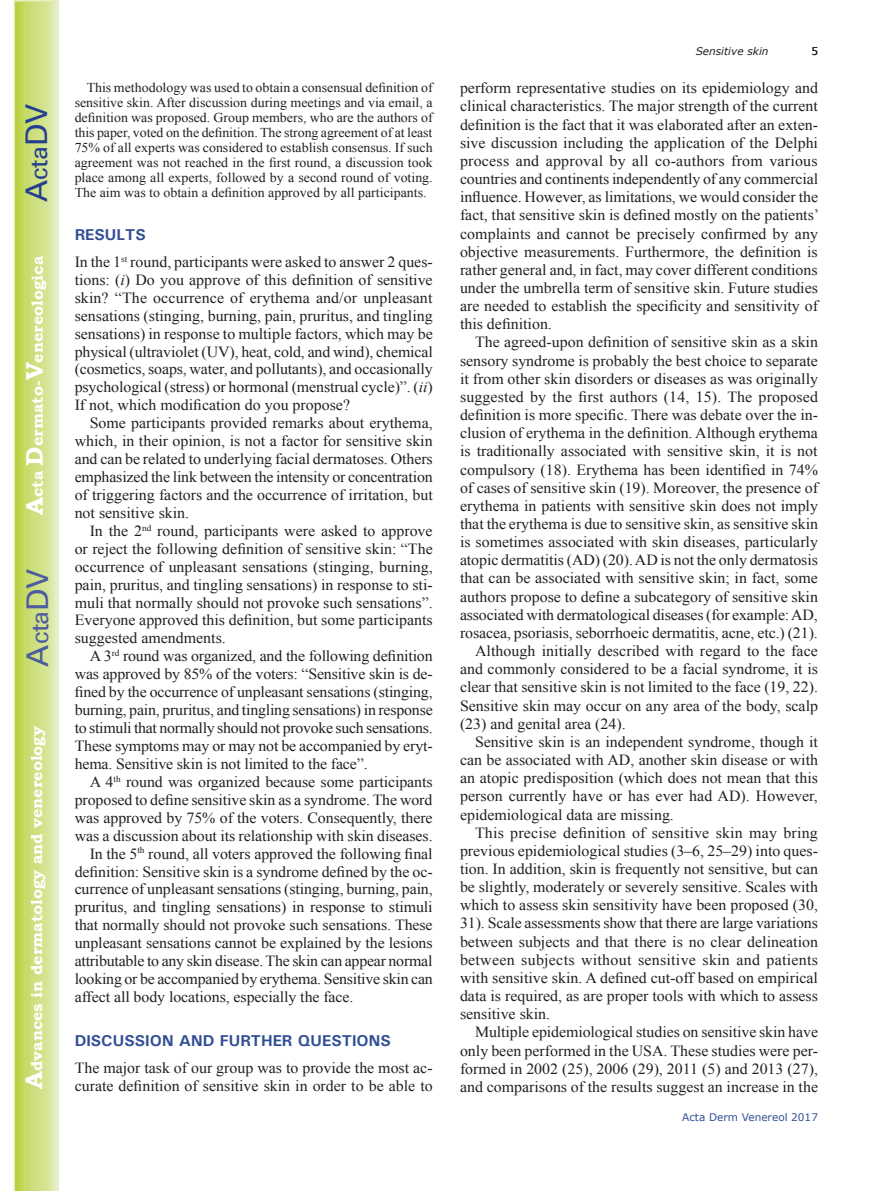
<style>
.page{position:relative;width:893px;height:1191px;background:#fff}
.page>*{position:absolute;margin:0;border:0;box-sizing:border-box;transform-origin:0 0}
.t1{font:30px "Univers";color:#4d5a9e}
.t2{font:30px "Univers";color:#253f8e}
.t3{font:700 15.75px "Bookman Old Style";color:#fff}
.t4{font:700 15.75px "Univers";color:#324f95}
.t5{font:15.45px/17.9px "Times New Roman";color:#231f20;text-align:justify}
.t6{font:15.45px "Times New Roman";letter-spacing:.02em;color:#231f20}
.t7{font:13.5px/15px "Times New Roman";color:#231f20;text-align:justify}
.t8{font:10.5px "Verdana";color:#324f95}
.t9{font:italic 10.5px "Verdana";color:#231f20}
.t10{font:10.5px "Verdana";color:#231f20}
.s1{font-size:24px}
.s2{font-style:italic}
</style>
<div class="page">
<svg style="left:14px;top:0;width:45px;height:1191px;background:#cfe084"></svg>
<h1 class="t2" style="left:19px;top:202px;width:100px;rotate:-90deg">A<span class="s1">cta</span>DV</h1>
<p class="t3" style="left:28px;top:515px;width:260px;rotate:-90deg"><span class="s1">A</span>cta <span class="s1">D</span>ermato-<span class="s1">V</span>enereologica</p>
<h1 class="t1" style="left:20px;top:666px;width:100px;rotate:-90deg">A<span class="s1">cta</span>DV</h1>
<p class="t3" style="left:27px;top:1088px;width:364px;rotate:-90deg"><span class="s1">A</span>dvances in dermatology and venereology</p>
<p class="t7" style="left:75px;top:80px;width:360px;text-indent:12px">This methodology was used to obtain a consensual definition of sensitive skin. After discussion during meetings and via email, a definition was proposed. Group members, who are the authors of this paper, voted on the definition. The strong agreement of at least 75% of all experts was considered to establish consensus. If such agreement was not reached in the first round, a discussion took place among all experts, followed by a second round of voting.<br>The aim was to obtain a definition approved by all participants.</p>
<p class="t4" style="left:75px;top:224px;width:73px">RESULTS</p>
<p class="t5" style="left:75px;top:252px;width:360px">In the 1<sup>st</sup> round, participants were asked to answer 2 ques&shy;tions: (<span class="s2">i</span>) Do you approve of this definition of sensitive skin? “The occurrence of erythema and/or unpleasant sensations (stinging, burning, pain, pruritus, and tingling sensations) in response to multiple factors, which may be physical (ultraviolet (UV), heat, cold, and wind), chemical (cosmetics, soaps, water, and pollutants), and occasionally psychological (stress) or hormonal (menstrual cycle)”. (<span class="s2">ii</span>)<br>If not, which modification do you propose?</p>
<p class="t5" style="left:75px;top:414px;width:360px;text-indent:15px">Some participants provided remarks about erythema, which, in their opinion, is not a factor for sensitive skin and can be related to underlying facial dermatoses. Others emphasized the link between the intensity or concentration of triggering factors and the occurrence of irritation, but not sensitive skin.</p>
<p class="t5" style="left:75px;top:521px;width:360px;text-indent:15px">In the 2<sup>nd</sup> round, participants were asked to approve or reject the following definition of sensitive skin: “The occurrence of unpleasant sensations (stinging, burning, pain, pruritus, and tingling sensations) in response to sti&shy;muli that normally should not provoke such sensations”.<br>Everyone approved this definition, but some participants suggested amendments.</p>
<p class="t5" style="left:75px;top:647px;width:360px;text-indent:15px">A 3<sup>rd</sup> round was organized, and the following definition was approved by 85% of the voters: “Sensitive skin is de&shy;fined by the occurrence of unpleasant sensations (stinging, burning, pain, pruritus, and tingling sensations) in response to stimuli that normally should not provoke such sensations.<br>These symptoms may or may not be accompanied by eryt&shy;hema. Sensitive skin is not limited to the face”.</p>
<p class="t5" style="left:90px;top:772px;width:344px">A 4<sup>th</sup> round was organized because some participants</p>
<p class="t5" style="left:75px;top:790px;width:359px">proposed to define sensitive skin as a syndrome. The word</p>
<p class="t5" style="left:75px;top:808px;width:359px">was approved by 75% of the voters. Consequently, there</p>
<p class="t5" style="left:75px;top:826px;width:360px">was a discussion about its relationship with skin diseases.</p>
<p class="t5" style="left:90px;top:844px;width:344px">In the 5<sup>th</sup> round, all voters approved the following final</p>
<p class="t5" style="left:75px;top:862px;width:359px">definition: Sensitive skin is a syndrome defined by the oc-</p>
<p class="t5" style="left:75px;top:880px;width:360px">currence of unpleasant sensations (stinging, burning, pain,</p>
<p class="t5" style="left:75px;top:898px;width:360px">pruritus, and tingling sensations) in response to stimuli</p>
<p class="t5" style="left:75px;top:916px;width:359px">that normally should not provoke such sensations. These</p>
<p class="t5" style="left:75px;top:934px;width:359px">unpleasant sensations cannot be explained by the lesions</p>
<p class="t5" style="left:75px;top:951px;width:359px">attributable to any skin disease. The skin can appear normal</p>
<p class="t5" style="left:75px;top:969px;width:360px">looking or be accompanied by erythema. Sensitive skin can</p>
<p class="t5" style="left:75px;top:987px;width:280px">affect all body locations, especially the face.</p>
<p class="t4" style="left:75px;top:1031px;width:318px">DISCUSSION AND FURTHER QUESTIONS</p>
<p class="t5" style="left:75px;top:1059px;width:360px">The major task of our group was to provide the most ac&shy;curate definition of sensitive skin in order to be able to</p>
<p class="t9" style="left:696px;top:44px;width:74px">Sensitive skin</p>
<p class="t10" style="left:811px;top:44px;width:8px">5</p>
<p class="t5" style="left:460px;top:79px;width:361px">perform representative studies on its epidemiology and clinical characteristics. The major strength of the current definition is the fact that it was elaborated after an exten&shy;sive discussion including the application of the Delphi process and approval by all co-authors from various countries and continents independently of any commercial influence. However, as limitations, we would consider the fact, that sensitive skin is defined mostly on the patients’ complaints and cannot be precisely confirmed by any objective measurements. Furthermore, the definition is rather general and, in fact, may cover different conditions under the umbrella term of sensitive skin. Future studies are needed to establish the specificity and sensitivity of this definition.</p>
<p class="t5" style="left:475px;top:333px;width:344px">The agreed-upon definition of sensitive skin as a skin</p>
<p class="t5" style="left:460px;top:351px;width:359px">sensory syndrome is probably the best choice to separate</p>
<p class="t5" style="left:460px;top:369px;width:360px">it from other skin disorders or diseases as was originally</p>
<p class="t5" style="left:460px;top:387px;width:359px">suggested by the first authors (14, 15). The proposed</p>
<p class="t5" style="left:460px;top:406px;width:359px">definition is more specific. There was debate over the in-</p>
<p class="t5" style="left:460px;top:424px;width:359px">clusion of erythema in the definition. Although erythema</p>
<p class="t5" style="left:460px;top:442px;width:359px">is traditionally associated with sensitive skin, it is not</p>
<p class="t5" style="left:460px;top:460px;width:359px">compulsory (18). Erythema has been identified in 74%</p>
<p class="t5" style="left:460px;top:478px;width:359px">of cases of sensitive skin (19). Moreover, the presence of</p>
<p class="t5" style="left:460px;top:496px;width:359px">erythema in patients with sensitive skin does not imply</p>
<p class="t5" style="left:460px;top:514px;width:360px">that the erythema is due to sensitive skin, as sensitive skin</p>
<p class="t5" style="left:460px;top:533px;width:360px">is sometimes associated with skin diseases, particularly</p>
<p class="t5" style="left:460px;top:551px;width:359px">atopic dermatitis (AD) (20). AD is not the only dermatosis</p>
<p class="t5" style="left:460px;top:569px;width:359px">that can be associated with sensitive skin; in fact, some</p>
<p class="t5" style="left:460px;top:587px;width:359px">authors propose to define a subcategory of sensitive skin</p>
<p class="t5" style="left:460px;top:605px;width:359px">associated with dermatological diseases (for example: AD,</p>
<p class="t5" style="left:460px;top:623px;width:359px">rosacea, psoriasis, seborrhoeic dermatitis, acne, etc.) (21).</p>
<p class="t5" style="left:475px;top:642px;width:344px">Although initially described with regard to the face</p>
<p class="t5" style="left:460px;top:660px;width:359px">and commonly considered to be a facial syndrome, it is</p>
<p class="t5" style="left:460px;top:678px;width:360px">clear that sensitive skin is not limited to the face (19, 22).</p>
<p class="t5" style="left:460px;top:696px;width:360px">Sensitive skin may occur on any area of the body, scalp</p>
<p class="t5" style="left:460px;top:714px;width:167px">(23) and genital area (24).</p>
<p class="t5" style="left:475px;top:732px;width:344px">Sensitive skin is an independent syndrome, though it</p>
<p class="t5" style="left:460px;top:750px;width:360px">can be associated with AD, another skin disease or with</p>
<p class="t5" style="left:460px;top:769px;width:359px">an atopic predisposition (which does not mean that this</p>
<p class="t5" style="left:460px;top:787px;width:359px">person currently have or has ever had AD). However,</p>
<p class="t5" style="left:460px;top:805px;width:215px">epidemiological data are missing.</p>
<p class="t5" style="left:475px;top:823px;width:344px">This precise definition of sensitive skin may bring</p>
<p class="t5" style="left:460px;top:841px;width:359px">previous epidemiological studies (3–6, 25–29) into ques-</p>
<p class="t5" style="left:460px;top:859px;width:359px">tion. In addition, skin is frequently not sensitive, but can</p>
<p class="t5" style="left:460px;top:877px;width:359px">be slightly, moderately or severely sensitive. Scales with</p>
<p class="t5" style="left:460px;top:896px;width:359px">which to assess skin sensitivity have been proposed (30,</p>
<p class="t5" style="left:460px;top:914px;width:359px">31). Scale assessments show that there are large variations</p>
<p class="t5" style="left:460px;top:932px;width:359px">between subjects and that there is no clear delineation</p>
<p class="t6" style="left:460px;top:949px;width:360px">between subjects without sensitive skin and patients</p>
<p class="t5" style="left:460px;top:968px;width:359px">with sensitive skin. A defined cut-off based on empirical</p>
<p class="t5" style="left:460px;top:986px;width:359px">data is required, as are proper tools with which to assess</p>
<p class="t5" style="left:460px;top:1004px;width:92px">sensitive skin.</p>
<p class="t5" style="left:475px;top:1023px;width:345px">Multiple epidemiological studies on sensitive skin have</p>
<p class="t5" style="left:460px;top:1041px;width:359px">only been performed in the USA. These studies were per-</p>
<p class="t5" style="left:460px;top:1059px;width:360px">formed in 2002 (25), 2006 (29), 2011 (5) and 2013 (27),</p>
<p class="t5" style="left:460px;top:1077px;width:360px">and comparisons of the results suggest an increase in the</p>
<p class="t8" style="left:682px;top:1109px;width:137px">Acta Derm Venereol 2017</p>
</div>
